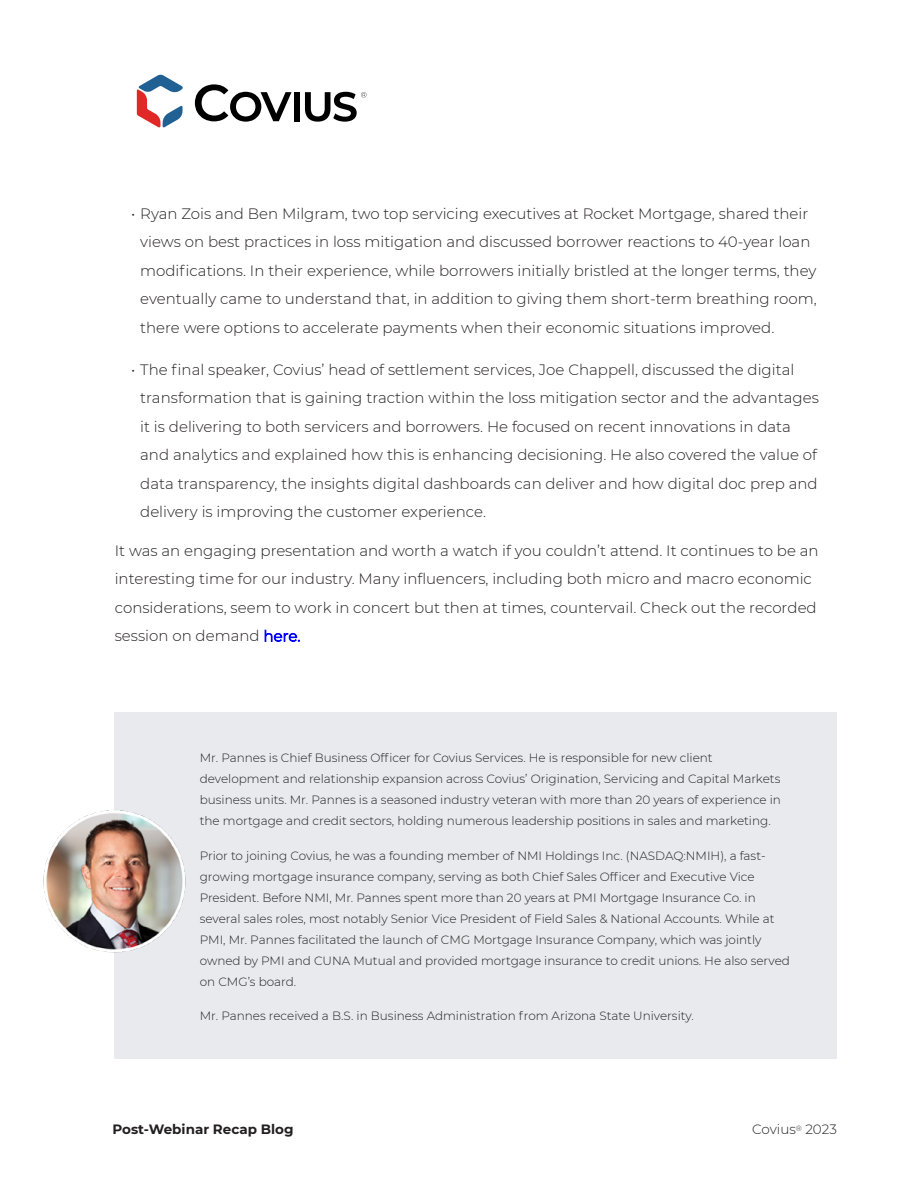
<style>
.page{position:relative;width:918px;height:1188px;background:#fff}
.page>*{position:absolute;margin:0;border:0;box-sizing:border-box;transform-origin:0 0}
.t1{font:300 15px/28.5px "Montserrat";color:#231f20}
.t2{font:700 13.5px "Montserrat";color:#231f20}
.t3{font:300 13.5px "Montserrat";color:#231f20}
.t4{font:300 12px/21px "Montserrat";color:#231f20}
.s1{color:#00f}
</style>
<div class="page">
<div style="left:115px;top:712px;width:722px;height:346px;background:#e8eaee"></div>
<img style="left:43px;top:807px;width:143px;height:150px">
<svg style="left:137px;top:74px;width:46px;height:54px"></svg>
<svg style="left:195px;top:84px;width:97px;height:38px"></svg>
<div style="left:294px;top:92px;width:6px;height:29px;background:#000"></div>
<svg style="left:305px;top:92px;width:61px;height:30px"></svg>
<p class="t1" style="left:140px;top:199px;width:678px;text-indent:-9px">• Ryan Zois and Ben Milgram, two top servicing executives at Rocket Mortgage, shared their views on best practices in loss mitigation and discussed borrower reactions to 40-year loan modifications. In their experience, while borrowers initially bristled at the longer terms, they eventually came to understand that, in addition to giving them short-term breathing room, there were options to accelerate payments when their economic situations improved.</p>
<p class="t1" style="left:140px;top:355px;width:680px;text-indent:-9px">• The final speaker, Covius’ head of settlement services, Joe Chappell, discussed the digital transformation that is gaining traction within the loss mitigation sector and the advantages it is delivering to both servicers and borrowers. He focused on recent innovations in data and analytics and explained how this is enhancing decisioning. He also covered the value of data transparency, the insights digital dashboards can deliver and how digital doc prep and delivery is improving the customer experience.</p>
<p class="t1" style="left:115px;top:536px;width:706px">It was an engaging presentation and worth a watch if you couldn’t attend. It continues to be an interesting time for our industry. Many influencers, including both micro and macro economic considerations, seem to work in concert but then at times, countervail. Check out the recorded session on demand <span class="s1">here.</span></p>
<p class="t4" style="left:200px;top:747px;width:583px">Mr. Pannes is Chief Business Officer for Covius Services. He is responsible for new client development and relationship expansion across Covius’ Origination, Servicing and Capital Markets business units. Mr. Pannes is a seasoned industry veteran with more than 20 years of experience in the mortgage and credit sectors, holding numerous leadership positions in sales and marketing.</p>
<p class="t4" style="left:200px;top:845px;width:592px">Prior to joining Covius, he was a founding member of NMI Holdings Inc. (NASDAQ:NMIH), a fast&shy;growing mortgage insurance company, serving as both Chief Sales Officer and Executive Vice President. Before NMI, Mr. Pannes spent more than 20 years at PMI Mortgage Insurance Co. in several sales roles, most notably Senior Vice President of Field Sales &amp; National Accounts. While at PMI, Mr. Pannes facilitated the launch of CMG Mortgage Insurance Company, which was jointly owned by PMI and CUNA Mutual and provided mortgage insurance to credit unions. He also served on CMG’s board.</p>
<p class="t4" style="left:200px;top:1005px;width:496px">Mr. Pannes received a B.S. in Business Administration from Arizona State University.</p>
<p class="t2" style="left:112px;top:1119px;width:183px">Post-Webinar Recap Blog</p>
<p class="t3" style="left:752px;top:1120px;width:86px">Covius<sup>®</sup> 2023</p>
</div>
